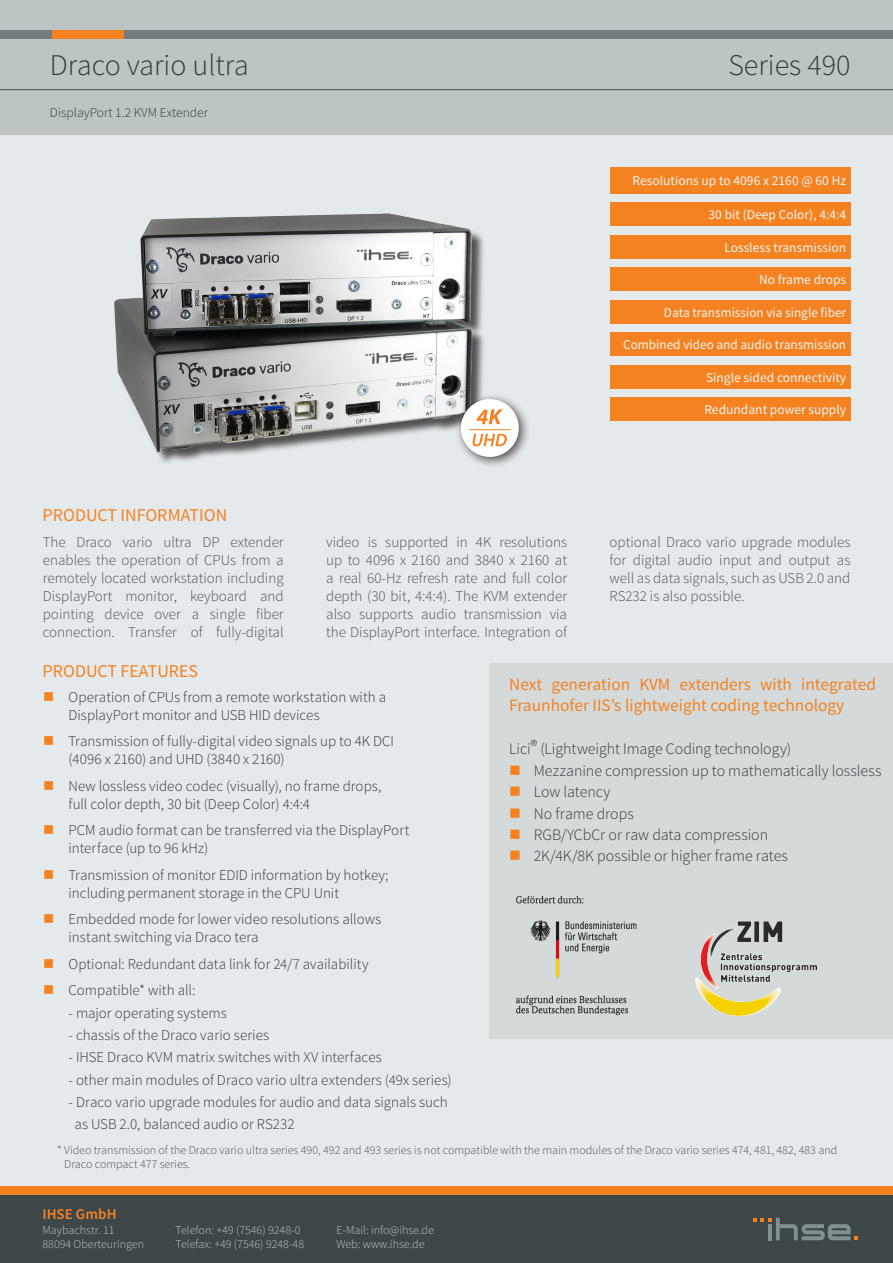
<style>
.page{position:relative;width:893px;height:1263px;background:#fff}
.page>*{position:absolute;margin:0;border:0;box-sizing:border-box;transform-origin:0 0}
.t1{font:300 30px "Source Sans Pro";color:#31393c}
.t2{font:18px "Source Sans Pro";color:#f58220}
.Text_normal_Fließtex{font:17.4px/20.9px "Source Sans Pro";color:#f58220}
.Aufzählungszeichen{font:300 15.9px "Source Sans Pro";color:#31393c}
.Aufzählungszeichen-2{font:300 15px/18px "Source Sans Pro";color:#31393c}
.t3{font:300 15px/18px "Source Sans Pro";color:#4d5455;text-align:justify}
.t4{font:600 15px "Source Sans Pro";letter-spacing:.005em;color:#f58220}
.t5{font:13.5px "Source Sans Pro";color:#f1f5f5}
.t6{font:300 13.5px "Source Sans Pro";color:#31393c}
.t7{font:300 12px "Source Sans Pro";color:#4d5455}
.t8{font:300 12px/14.4px "Source Sans Pro";color:#c0c5c6}
</style>
<div class="page">
<div style="left:0;top:0;width:893px;height:135px;background:#bcc4c4"></div>
<div style="left:0;top:135px;width:893px;height:1056px;background:#e4e9eb"></div>
<div style="left:119px;top:30px;width:774px;height:8px;background:#727c7f"></div>
<div style="left:51px;top:30px;width:72px;height:8px;background:#f58220"></div>
<div style="left:0;top:30px;width:51px;height:8px;background:#727c7f"></div>
<div style="left:0;top:1195px;width:893px;height:68px;background:#3d474a"></div>
<svg style="left:753px;top:1217px;width:105px;height:23px"></svg>
<div style="left:0;top:1186px;width:893px;height:9px;background:#f58220"></div>
<hr style="left:0;top:89px;width:893px;height:1px;background:#4d5455">
<div style="left:610px;top:167px;width:240px;height:26px;background:#f58220"></div>
<div style="left:610px;top:267px;width:240px;height:24px;background:#f58220"></div>
<div style="left:610px;top:300px;width:240px;height:24px;background:#f58220"></div>
<div style="left:610px;top:333px;width:240px;height:23px;background:#f58220"></div>
<div style="left:610px;top:365px;width:240px;height:24px;background:#f58220"></div>
<div style="left:610px;top:398px;width:240px;height:23px;background:#f58220"></div>
<div style="left:610px;top:202px;width:240px;height:24px;background:#f58220"></div>
<div style="left:610px;top:235px;width:240px;height:24px;background:#f58220"></div>
<div style="left:490px;top:664px;width:403px;height:375px;background:#d4d9da"></div>
<img style="left:695px;top:921px;width:121px;height:95px">
<img style="left:516px;top:895px;width:121px;height:121px">
<img style="left:114px;top:213px;width:368px;height:250px">
<div style="left:455px;top:393px;width:76px;height:76px;background:#231f20;opacity:.75"></div>
<div style="left:461px;top:399px;width:58px;height:58px;background:#fff;border-radius:50%"></div>
<svg style="left:477px;top:409px;width:26px;height:15px"></svg>
<svg style="left:473px;top:434px;width:34px;height:12px"></svg>
<hr style="left:469px;top:429px;width:42px;height:1px;background:#f58220">
<h1 class="t1" style="left:50px;top:47px;width:200px">Draco vario ultra</h1>
<h1 class="t6" style="left:50px;top:105px;width:160px">DisplayPort 1.2 KVM Extender</h1>
<p class="t2" style="left:43px;top:504px;width:186px">PRODUCT INFORMATION</p>
<h1 class="t1" style="left:728px;top:47px;width:124px">Series 490</h1>
<p class="t5" style="left:632px;top:172px;width:215px">Resolutions up to 4096 x 2160 @ 60 Hz</p>
<p class="t5" style="left:708px;top:206px;width:139px">30 bit (Deep Color), 4:4:4</p>
<p class="t5" style="left:724px;top:239px;width:123px">Lossless transmission</p>
<p class="t5" style="left:759px;top:271px;width:89px">No frame drops</p>
<p class="t5" style="left:664px;top:304px;width:184px">Data transmission via single fiber</p>
<p class="t5" style="left:623px;top:337px;width:224px">Combined video and audio transmission</p>
<p class="t5" style="left:706px;top:369px;width:142px">Single sided connectivity</p>
<p class="t5" style="left:704px;top:402px;width:143px">Redundant power supply</p>
<p class="t3" style="left:43px;top:533px;width:242px">The Draco vario ultra DP extender enables the operation of CPUs from a remotely located workstation including DisplayPort monitor, keyboard and pointing device over a single fiber connection. Transfer of fully-digital</p>
<p class="t3" style="left:326px;top:533px;width:242px">video is supported in 4K resolutions up to 4096 x 2160 and 3840 x 2160 at a real 60-Hz refresh rate and full color depth (30 bit, 4:4:4). The KVM extender also supports audio transmission via the DisplayPort interface. Integration of</p>
<p class="t3" style="left:610px;top:533px;width:242px">optional Draco vario upgrade modules for digital audio input and output as well as data signals, such as USB 2.0 and RS232 is also possible.</p>
<p class="t2" style="left:43px;top:660px;width:157px">PRODUCT FEATURES</p>
<p class="Aufzählungszeichen-2" style="left:69px;top:688px;width:319px">Operation of CPUs from a remote workstation with a<br>DisplayPort monitor and USB HID devices</p>
<p class="Aufzählungszeichen-2" style="left:69px;top:732px;width:327px">Transmission of fully-digital video signals up to 4K DCI (4096 x 2160) and UHD (3840 x 2160)</p>
<p class="Aufzählungszeichen-2" style="left:69px;top:777px;width:314px">New lossless video codec (visually), no frame drops, full color depth, 30 bit (Deep Color) 4:4:4</p>
<p class="Aufzählungszeichen-2" style="left:69px;top:821px;width:342px">PCM audio format can be transferred via the DisplayPort interface (up to 96 kHz)</p>
<p class="Aufzählungszeichen-2" style="left:69px;top:866px;width:321px">Transmission of monitor EDID information by hotkey; including permanent storage in the CPU Unit</p>
<p class="Aufzählungszeichen-2" style="left:69px;top:910px;width:314px">Embedded mode for lower video resolutions allows instant switching via Draco tera</p>
<p class="Aufzählungszeichen-2" style="left:69px;top:955px;width:302px">Optional: Redundant data link for 24/7 availability</p>
<p class="Aufzählungszeichen-2" style="left:69px;top:981px;width:128px">Compatible* with all:</p>
<p class="Aufzählungszeichen-2" style="left:69px;top:1004px;width:160px">- major operating systems</p>
<p class="Aufzählungszeichen-2" style="left:69px;top:1026px;width:202px">- chassis of the Draco vario series</p>
<p class="Aufzählungszeichen-2" style="left:69px;top:1048px;width:315px">- IHSE Draco KVM matrix switches with XV interfaces</p>
<p class="Aufzählungszeichen-2" style="left:69px;top:1070px;width:385px">- other main modules of Draco vario ultra extenders (49x series)</p>
<p class="Aufzählungszeichen-2" style="left:69px;top:1093px;width:381px">- Draco vario upgrade modules for audio and data signals such</p>
<p class="Aufzählungszeichen-2" style="left:75px;top:1115px;width:222px">as USB 2.0, balanced audio or RS232</p>
<p class="Text_normal_Fließtex" style="left:509px;top:674px;width:368px">Next generation KVM extenders with integrated<br>Fraunhofer IIS’s lightweight coding technology</p>
<p class="Aufzählungszeichen" style="left:509px;top:739px;width:284px">Lici® (Lightweight Image Coding technology)</p>
<p class="Aufzählungszeichen" style="left:534px;top:761px;width:349px">Mezzanine compression up to mathematically lossless</p>
<p class="Aufzählungszeichen" style="left:534px;top:782px;width:78px">Low latency</p>
<p class="Aufzählungszeichen" style="left:534px;top:803px;width:101px">No frame drops</p>
<p class="Aufzählungszeichen" style="left:534px;top:825px;width:236px">RGB/YCbCr or raw data compression</p>
<p class="Aufzählungszeichen" style="left:534px;top:846px;width:256px">2K/4K/8K possible or higher frame rates</p>
<p class="t7" style="left:57px;top:1142px;width:782px">* Video transmission of the Draco vario ultra series 490, 492 and 493 series is not compatible with the main modules of the Draco vario series 474, 481, 482, 483 and</p>
<p class="t7" style="left:64px;top:1157px;width:128px">Draco compact 477 series.</p>
<p class="t4" style="left:43px;top:1204px;width:76px">IHSE GmbH</p>
<p class="t8" style="left:43px;top:1222px;width:103px">Maybachstr. 11<br>88094 Oberteuringen</p>
<p class="t8" style="left:176px;top:1222px;width:130px">Telefon: +49 (7546) 9248-0<br>Telefax: +49 (7546) 9248-48</p>
<p class="t8" style="left:336px;top:1222px;width:99px">E-Mail: info@ihse.de<br>Web: www.ihse.de</p>
</div>
